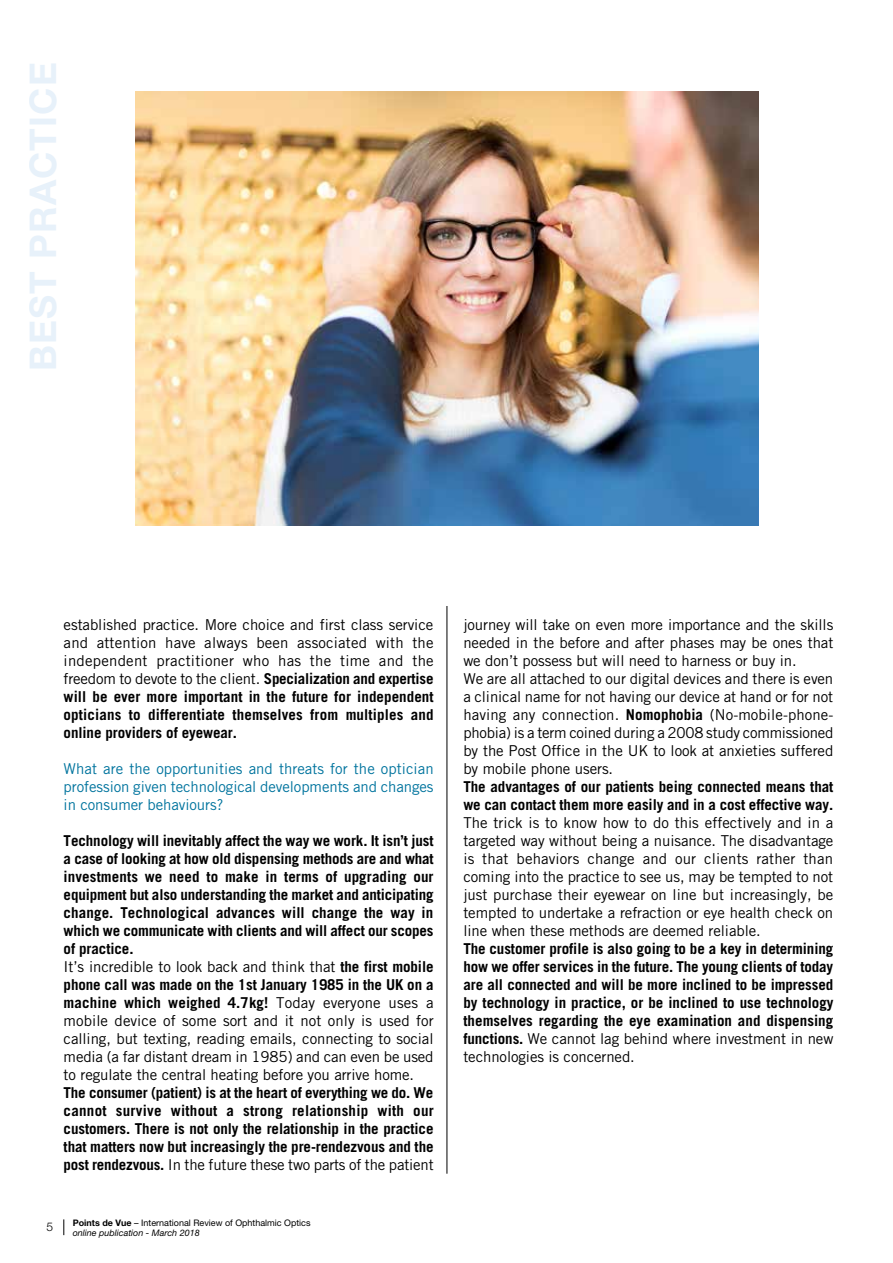
<style>
.page{position:relative;width:893px;height:1263px;background:#fff}
.page>*{position:absolute;margin:0;border:0;box-sizing:border-box;transform-origin:0 0}
.t1{font:700 36.9px "Helvetica Neue LT Std";letter-spacing:.03em;color:#e7f1fa}
.t2{font:700 15px/18px "Trade Gothic LT Std";letter-spacing:-.005em;color:#000}
.t3{font:15px/18px "Trade Gothic LT Std";letter-spacing:-.005em;color:#000;text-align:justify}
.t4{font:15px/18px "Trade Gothic LT Std";letter-spacing:-.005em;color:#00749e;text-align:justify}
.t5{font:300 12px "Helvetica Neue LT Std";color:#000}
.t6{font:9px/10.8px "Helvetica Neue LT Std";color:#000}
.s1{font-weight:700}
.s2{font-weight:400}
.s3{font-style:italic}
</style>
<div class="page">
<svg style="left:64px;top:1219px;width:1px;height:16px"></svg>
<hr style="left:447px;top:606px;width:1px;height:568px;background:#000">
<img style="left:136px;top:91px;width:623px;height:434px">
<h1 class="t1" style="left:20px;top:371px;width:310px;rotate:-90deg">BEST PRACTICE</h1>
<p class="t3" style="left:64px;top:615px;width:372px">established practice. More choice and first class service and attention have always been associated with the independent practitioner who has the time and the freedom to devote to the client. <span class="s1">Specialization and expertise will be ever more important in the future for independent opticians to differentiate themselves from multiples and online providers of eyewear.</span></p>
<p class="t4" style="left:64px;top:759px;width:371px">What are the opportunities and threats for the optician profession given technological developments and changes in consumer behaviours?</p>
<p class="t2" style="left:64px;top:831px;width:372px">Technology will inevitably affect the way we work. It isn’t just a case of looking at how old dispensing methods are and what investments we need to make in terms of upgrading our equipment but also understanding the market and anticipating change. Technological advances will change the way in which we communicate with clients and will affect our scopes of practice.<br><span class="s2">It’s incredible to look back and think that</span> the first mobile phone call was made on the 1st January 1985 in the UK on a machine which weighed 4.7kg! <span class="s2">Today everyone uses a mobile device of some sort and it not only is used for calling, but texting, reading emails, connecting to social media (a far distant dream in 1985) and can even be used to regulate the central heating before you arrive home.</span></p>
<p class="t2" style="left:64px;top:1083px;width:372px;text-align:justify">The consumer (patient) is at the heart of everything we do. We cannot survive without a strong relationship with our customers. There is not only the relationship in the practice that matters now but increasingly the pre-rendezvous and the post rendezvous. <span class="s2">In the future these two parts of the patient</span></p>
<p class="t5" style="left:46px;top:1220px;width:8px">5</p>
<p class="t6" style="left:73px;top:1217px;width:239px"><span class="s1">Points de Vue</span> – International Review of Ophthalmic Optics <span class="s3">online publication - March 2018</span></p>
<p class="t3" style="left:463px;top:615px;width:372px;text-align:left">journey will take on even more importance and the skills needed in the before and after phases may be ones that we don’t possess but will need to harness or buy in.<br>We are all attached to our digital devices and there is even a clinical name for not having our device at hand or for not having any connection. <span class="s1">Nomophobia</span> (No-mobile-phone&shy;phobia) is a term coined during a 2008 study commissioned by the Post Office in the UK to look at anxieties suffered by mobile phone users.</p>
<p class="t2" style="left:463px;top:777px;width:371px">The advantages of our patients being connected means that we can contact them more easily and in a cost effective way.</p>
<p class="t3" style="left:463px;top:813px;width:372px">The trick is to know how to do this effectively and in a targeted way without being a nuisance. The disadvantage is that behaviors change and our clients rather than coming into the practice to see us, may be tempted to not just purchase their eyewear on line but increasingly, be tempted to undertake a refraction or eye health check on line when these methods are deemed reliable.</p>
<p class="t2" style="left:463px;top:939px;width:372px;text-align:justify">The customer profile is also going to be a key in determining how we offer services in the future. The young clients of today are all connected and will be more inclined to be impressed by technology in practice, or be inclined to use technology themselves regarding the eye examination and dispensing functions. <span class="s2">We cannot lag behind where investment in new technologies is concerned.</span></p>
</div>
